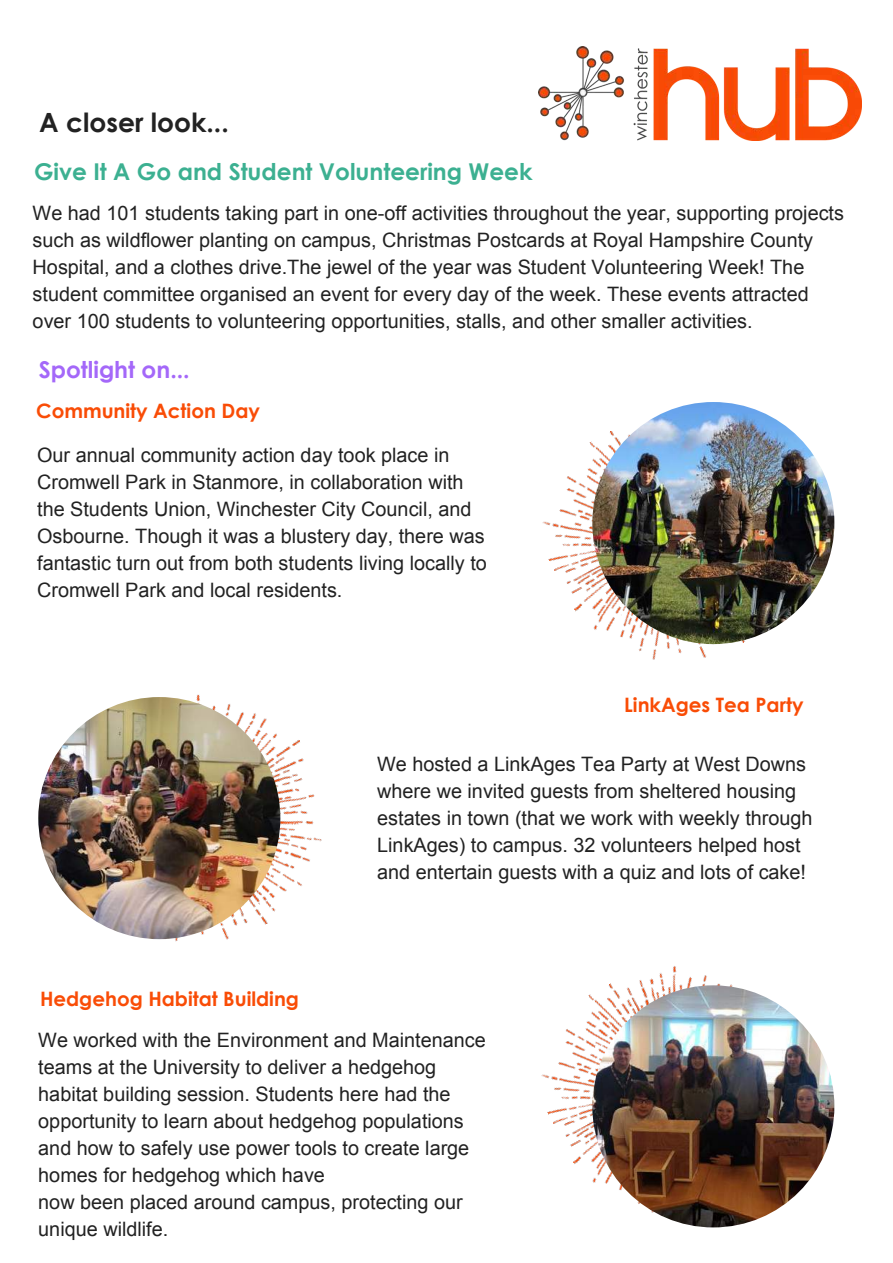
<style>
.page{position:relative;width:893px;height:1263px;background:#fff}
.page>*{position:absolute;margin:0;border:0;box-sizing:border-box;transform-origin:0 0}
.t1{font:700 26.55px "Century Gothic";color:#222}
.t2{font:700 23.25px "Century Gothic";color:#3cb091}
.t3{font:700 23.25px "Century Gothic";color:#a468f9}
.t4{font:19.8px/27px "Arial";color:#222}
.t5{font:700 19.8px "Century Gothic";color:#f94c06}
</style>
<div class="page">
<img style="left:538px;top:46px;width:323px;height:95px">
<img style="left:542px;top:402px;width:293px;height:258px">
<img style="left:38px;top:694px;width:284px;height:248px">
<img style="left:541px;top:966px;width:294px;height:262px">
<img style="left:592px;top:402px;width:242px;height:242px;border-radius:50%">
<img style="left:38px;top:697px;width:242px;height:242px;border-radius:50%">
<img style="left:592px;top:985px;width:242px;height:242px;border-radius:50%">
<h1 class="t1" style="left:39px;top:102px;width:191px">A closer look...</h1>
<p class="t2" style="left:34px;top:154px;width:500px">Give It A Go and Student Volunteering Week</p>
<p class="t4" style="left:33px;top:199px;width:813px">We had 101 students taking part in one-off activities throughout the year, supporting projects such as wildflower planting on campus, Christmas Postcards at Royal Hampshire County Hospital, and a clothes drive.The jewel of the year was Student Volunteering Week! The student committee organised an event for every day of the week. These events attracted over 100 students to volunteering opportunities, stalls, and other smaller activities.</p>
<p class="t3" style="left:39px;top:352px;width:152px">Spotlight on...</p>
<p class="t5" style="left:36px;top:395px;width:225px">Community Action Day</p>
<p class="t4" style="left:37px;top:441px;width:451px">Our annual community action day took place in Cromwell Park in Stanmore, in collaboration with the Students Union, Winchester City Council, and Osbourne. Though it was a blustery day, there was fantastic turn out from both students living locally to Cromwell Park and local residents.</p>
<p class="t5" style="left:624px;top:689px;width:181px">LinkAges Tea Party</p>
<p class="t5" style="left:40px;top:983px;width:261px">Hedgehog Habitat Building</p>
<p class="t4" style="left:377px;top:751px;width:437px">We hosted a LinkAges Tea Party at West Downs where we invited guests from sheltered housing estates in town (that we work with weekly through LinkAges) to campus. 32 volunteers helped host and entertain guests with a quiz and lots of cake!</p>
<p class="t4" style="left:38px;top:1027px;width:449px">We worked with the Environment and Maintenance teams at the University to deliver a hedgehog habitat building session. Students here had the opportunity to learn about hedgehog populations and how to safely use power tools to create large homes for hedgehog which have<br>now been placed around campus, protecting our unique wildlife.</p>
</div>
